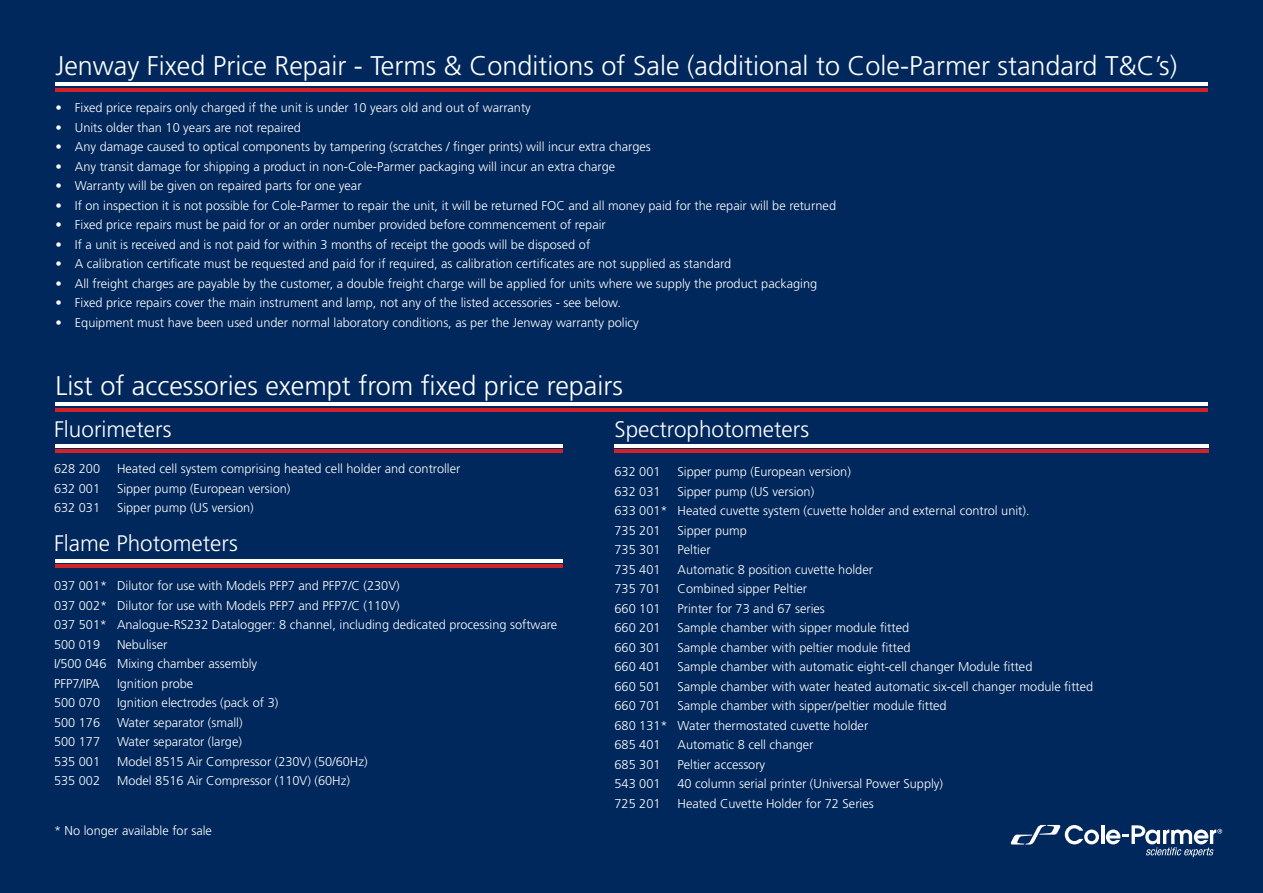
<style>
.page{position:relative;width:1263px;height:893px;background:#00285c}
.page>*{position:absolute;margin:0;border:0;box-sizing:border-box;transform-origin:0 0}
.t1{font:300 27px "Frutiger";color:#fff}
.t2{font:300 22.5px "Frutiger";color:#fff}
.t3{font:300 12.75px/19.5px "Frutiger";color:#fff}
</style>
<div class="page">
<hr style="left:55px;top:83px;width:1152px;height:3px;background:#fff">
<hr style="left:55px;top:88px;width:1152px;height:3px;background:#d1232a">
<hr style="left:55px;top:403px;width:1152px;height:3px;background:#fff">
<hr style="left:55px;top:408px;width:1152px;height:3px;background:#d1232a">
<hr style="left:55px;top:444px;width:508px;height:3px;background:#fff">
<hr style="left:55px;top:449px;width:508px;height:4px;background:#d1232a">
<hr style="left:615px;top:444px;width:594px;height:3px;background:#fff">
<hr style="left:615px;top:449px;width:594px;height:4px;background:#d1232a">
<hr style="left:55px;top:559px;width:508px;height:3px;background:#fff">
<hr style="left:55px;top:564px;width:508px;height:3px;background:#d1232a">
<hr style="left:1101px;top:825px;width:3px;height:19px;background:#fff">
<svg style="left:1011px;top:825px;width:88px;height:19px"></svg>
<svg style="left:1106px;top:825px;width:116px;height:32px"></svg>
<h1 class="t1" style="left:55px;top:51px;width:1123px">Jenway Fixed Price Repair - Terms &amp; Conditions of Sale (additional to Cole-Parmer standard T&amp;C’s)</h1>
<p class="t3" style="left:55px;top:98px;width:477px">• Fixed price repairs only charged if the unit is under 10 years old and out of warranty</p>
<p class="t3" style="left:55px;top:117px;width:247px">• Units older than 10 years are not repaired</p>
<p class="t3" style="left:55px;top:137px;width:597px">• Any damage caused to optical components by tampering (scratches / finger prints) will incur extra charges</p>
<p class="t3" style="left:55px;top:156px;width:561px">• Any transit damage for shipping a product in non-Cole-Parmer packaging will incur an extra charge</p>
<p class="t3" style="left:55px;top:176px;width:308px">• Warranty will be given on repaired parts for one year</p>
<p class="t3" style="left:55px;top:195px;width:782px">• If on inspection it is not possible for Cole-Parmer to repair the unit, it will be returned FOC and all money paid for the repair will be returned</p>
<p class="t3" style="left:55px;top:215px;width:552px">• Fixed price repairs must be paid for or an order number provided before commencement of repair</p>
<p class="t3" style="left:55px;top:234px;width:536px">• If a unit is received and is not paid for within 3 months of receipt the goods will be disposed of</p>
<p class="t3" style="left:55px;top:254px;width:677px">• A calibration certificate must be requested and paid for if required, as calibration certificates are not supplied as standard</p>
<p class="t3" style="left:55px;top:273px;width:763px">• All freight charges are payable by the customer, a double freight charge will be applied for units where we supply the product packaging</p>
<p class="t3" style="left:55px;top:293px;width:567px">• Fixed price repairs cover the main instrument and lamp, not any of the listed accessories - see below.</p>
<p class="t3" style="left:55px;top:312px;width:585px">• Equipment must have been used under normal laboratory conditions, as per the Jenway warranty policy</p>
<h1 class="t1" style="left:55px;top:371px;width:569px">List of accessories exempt from fixed price repairs</h1>
<h2 class="t2" style="left:54px;top:417px;width:119px">Fluorimeters</h2>
<p class="t3" style="left:54px;top:459px;width:48px">628 200</p>
<p class="t3" style="left:117px;top:459px;width:345px">Heated cell system comprising heated cell holder and controller</p>
<p class="t3" style="left:54px;top:479px;width:48px">632 001</p>
<p class="t3" style="left:117px;top:479px;width:175px">Sipper pump (European version)</p>
<p class="t3" style="left:54px;top:498px;width:48px">632 031</p>
<p class="t3" style="left:117px;top:498px;width:138px">Sipper pump (US version)</p>
<h2 class="t2" style="left:54px;top:531px;width:185px">Flame Photometers</h2>
<p class="t3" style="left:54px;top:576px;width:505px">037 001* Dilutor for use with Models PFP7 and PFP7/C (230V)<br>037 002* Dilutor for use with Models PFP7 and PFP7/C (110V)<br>037 501* Analogue-RS232 Datalogger: 8 channel, including dedicated processing software 500 019</p>
<p class="t3" style="left:54px;top:635px;width:205px;text-indent:63px">Nebuliser<br>I/500 046 Mixing chamber assembly<br>PFP7/IPA</p>
<p class="t3" style="left:117px;top:674px;width:78px">Ignition probe</p>
<p class="t3" style="left:54px;top:693px;width:48px">500 070</p>
<p class="t3" style="left:117px;top:693px;width:163px">Ignition electrodes (pack of 3)</p>
<p class="t3" style="left:54px;top:713px;width:48px">500 176</p>
<p class="t3" style="left:117px;top:713px;width:127px">Water separator (small)</p>
<p class="t3" style="left:54px;top:732px;width:48px">500 177</p>
<p class="t3" style="left:117px;top:732px;width:126px">Water separator (large)</p>
<p class="t3" style="left:54px;top:752px;width:48px">535 001</p>
<p class="t3" style="left:117px;top:752px;width:252px">Model 8515 Air Compressor (230V) (50/60Hz)</p>
<p class="t3" style="left:54px;top:771px;width:48px">535 002</p>
<p class="t3" style="left:117px;top:771px;width:234px">Model 8516 Air Compressor (110V) (60Hz)</p>
<p class="t3" style="left:54px;top:821px;width:159px">* No longer available for sale</p>
<h2 class="t2" style="left:614px;top:417px;width:196px">Spectrophotometers</h2>
<p class="t3" style="left:614px;top:462px;width:48px">632 001</p>
<p class="t3" style="left:677px;top:462px;width:175px">Sipper pump (European version)</p>
<p class="t3" style="left:614px;top:482px;width:48px">632 031</p>
<p class="t3" style="left:614px;top:482px;width:417px;text-indent:63px">Sipper pump (US version)<br>633 001* Heated cuvette system (cuvette holder and external control unit).<br>735 201</p>
<p class="t3" style="left:677px;top:521px;width:71px">Sipper pump</p>
<p class="t3" style="left:614px;top:540px;width:48px">735 301</p>
<p class="t3" style="left:677px;top:540px;width:35px">Peltier</p>
<p class="t3" style="left:614px;top:560px;width:48px">735 401</p>
<p class="t3" style="left:677px;top:560px;width:197px">Automatic 8 position cuvette holder</p>
<p class="t3" style="left:614px;top:579px;width:48px">735 701</p>
<p class="t3" style="left:677px;top:579px;width:131px">Combined sipper Peltier</p>
<p class="t3" style="left:614px;top:599px;width:48px">660 101</p>
<p class="t3" style="left:677px;top:599px;width:149px">Printer for 73 and 67 series</p>
<p class="t3" style="left:614px;top:618px;width:48px">660 201</p>
<p class="t3" style="left:677px;top:618px;width:233px">Sample chamber with sipper module fitted</p>
<p class="t3" style="left:614px;top:638px;width:48px">660 301</p>
<p class="t3" style="left:677px;top:638px;width:235px">Sample chamber with peltier module fitted</p>
<p class="t3" style="left:614px;top:657px;width:48px">660 401</p>
<p class="t3" style="left:677px;top:657px;width:356px">Sample chamber with automatic eight-cell changer Module fitted</p>
<p class="t3" style="left:614px;top:677px;width:48px">660 501</p>
<p class="t3" style="left:677px;top:677px;width:417px">Sample chamber with water heated automatic six-cell changer module fitted</p>
<p class="t3" style="left:614px;top:696px;width:48px">660 701</p>
<p class="t3" style="left:614px;top:696px;width:334px;text-indent:63px">Sample chamber with sipper/peltier module fitted<br>680 131* Water thermostated cuvette holder<br>685 401</p>
<p class="t3" style="left:677px;top:735px;width:138px">Automatic 8 cell changer</p>
<p class="t3" style="left:614px;top:755px;width:48px">685 301</p>
<p class="t3" style="left:677px;top:755px;width:89px">Peltier accessory</p>
<p class="t3" style="left:614px;top:774px;width:48px">543 001</p>
<p class="t3" style="left:677px;top:774px;width:267px">40 column serial printer (Universal Power Supply)</p>
<p class="t3" style="left:614px;top:794px;width:48px">725 201</p>
<p class="t3" style="left:677px;top:794px;width:198px">Heated Cuvette Holder for 72 Series</p>
</div>
